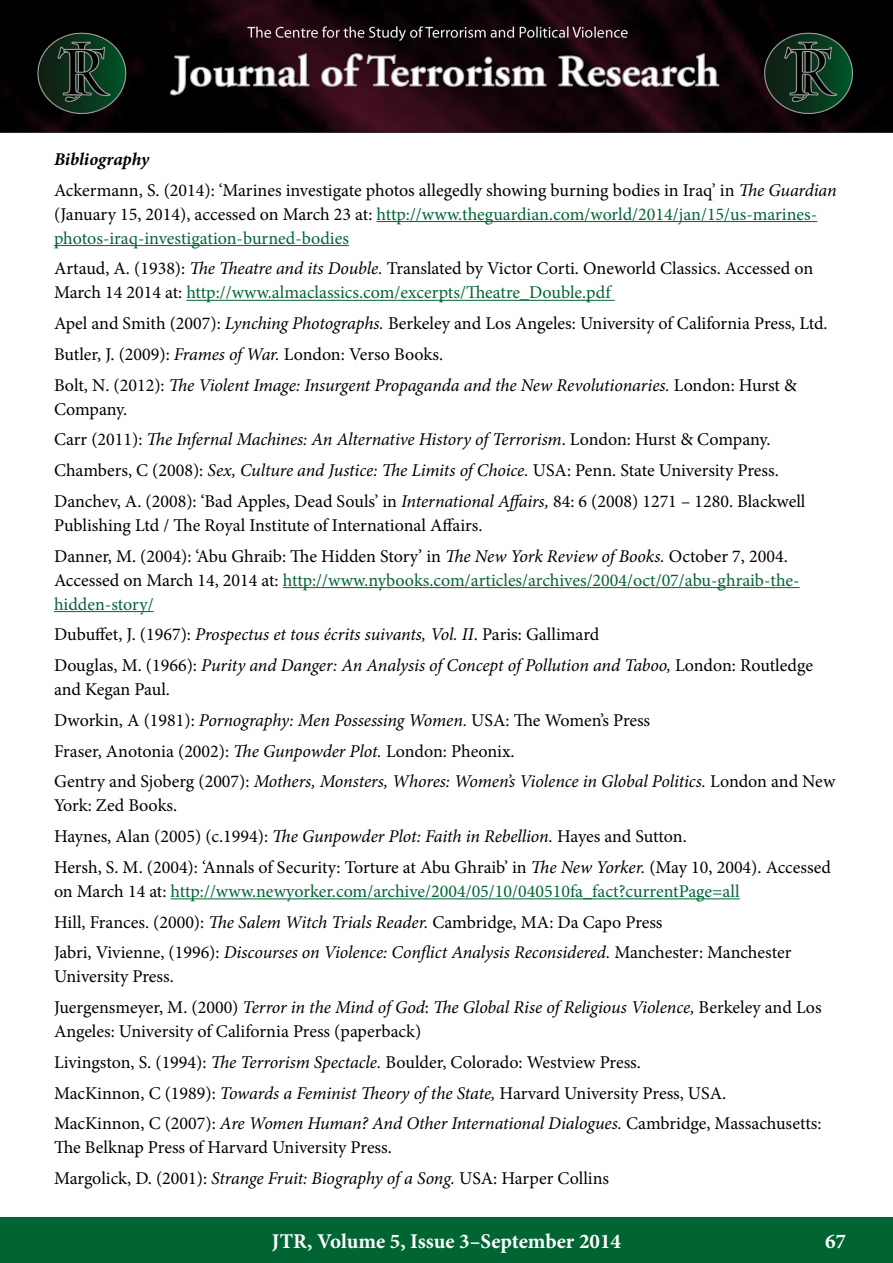
<style>
.page{position:relative;width:893px;height:1263px;background:#fff}
.page>*{position:absolute;margin:0;border:0;box-sizing:border-box;transform-origin:0 0}
.t1{font:700 21px "Minion Pro";color:#fff}
.t2{font:18px/30.8px "Minion Pro";color:#000}
.t3{font:18px/24px "Minion Pro";color:#006533}
.t4{font:italic 18px/30.8px "Minion Pro";letter-spacing:-.01em;color:#000}
.s1{font-weight:700;font-style:italic}
.s2{font-style:italic}
.s3{color:#000}
.s4{color:#006533}
.s5{font-style:normal}
</style>
<div class="page">
<div style="left:0;top:1217px;width:893px;height:46px;background:#006533"></div>
<img style="left:0;top:0;width:893px;height:133px">
<hr style="left:377px;top:221px;width:440px;height:1px;background:#006533">
<hr style="left:54px;top:245px;width:295px;height:1px;background:#006533">
<hr style="left:186px;top:300px;width:429px;height:1px;background:#006533">
<hr style="left:283px;top:587px;width:517px;height:1px;background:#006533">
<hr style="left:54px;top:611px;width:100px;height:1px;background:#006533">
<hr style="left:171px;top:898px;width:569px;height:1px;background:#006533">
<p class="t2" style="left:54px;top:144px;width:784px"><span class="s1">Bibliography<br></span>Ackermann, S. (2014): ‘Marines investigate photos allegedly showing burning bodies in Iraq’ in <span class="s2">The Guardian</span></p>
<p class="t3" style="left:54px;top:202px;width:765px"><span class="s3">(January 15, 2014), accessed on March 23 at:</span> http://www.theguardian.com/world/2014/jan/15/us-marines&shy;photos-iraq-investigation-burned-bodies</p>
<p class="t2" style="left:54px;top:257px;width:761px;line-height:24px">Artaud, A. (1938): <span class="s2">The Theatre and its Double.</span> Translated by Victor Corti. Oneworld Classics. Accessed on<br>March 14 2014 at: <span class="s4">http://www.almaclassics.com/excerpts/Theatre_Double.pdf</span></p>
<p class="t2" style="left:54px;top:308px;width:775px">Apel and Smith (2007): <span class="s2">Lynching Photographs.</span> Berkeley and Los Angeles: University of California Press, Ltd.<br>Butler, J. (2009): <span class="s2">Frames of War.</span> London: Verso Books.<br>Bolt, N. (2012): <span class="s2">The Violent Image: Insurgent Propaganda and the New Revolutionaries.</span> London: Hurst &amp;</p>
<p class="t2" style="left:54px;top:394px;width:753px">Company.<br>Carr (2011): <span class="s2">The Infernal Machines: An Alternative History of Terrorism</span>. London: Hurst &amp; Company.<br>Chambers, C (2008): <span class="s2">Sex, Culture and Justice: The Limits of Choice.</span> USA: Penn. State University Press.<br>Danchev, A. (2008): ‘Bad Apples, Dead Souls’ in <span class="s2">International Affairs,</span> 84: 6 (2008) 1271 – 1280. Blackwell</p>
<p class="t2" style="left:54px;top:510px;width:735px">Publishing Ltd / The Royal Institute of International Affairs.<br>Danner, M. (2004): ‘Abu Ghraib: The Hidden Story’ in <span class="s2">The New York Review of Books.</span> October 7, 2004.</p>
<p class="t3" style="left:54px;top:568px;width:747px"><span class="s3">Accessed on March 14, 2014 at:</span> http://www.nybooks.com/articles/archives/2004/oct/07/abu-ghraib-the&shy;hidden-story/</p>
<p class="t4" style="left:54px;top:619px;width:760px"><span class="s5">Dubuffet, J. (1967):</span> Prospectus et tous écrits suivants, Vol. II<span class="s5">. Paris: Gallimard<br>Douglas, M. (1966):</span> Purity and Danger: An Analysis of Concept of Pollution and Taboo, <span class="s5">London: Routledge</span></p>
<p class="t2" style="left:54px;top:674px;width:783px">and Kegan Paul.<br>Dworkin, A (1981): <span class="s2">Pornography: Men Possessing Women.</span> USA: The Women’s Press<br>Fraser, Anotonia (2002): <span class="s2">The Gunpowder Plot.</span> London: Pheonix.<br>Gentry and Sjoberg (2007): <span class="s2">Mothers, Monsters, Whores: Women’s Violence in Global Politics.</span> London and New</p>
<p class="t2" style="left:54px;top:790px;width:778px">York: Zed Books.<br>Haynes, Alan (2005) (c.1994): <span class="s2">The Gunpowder Plot: Faith in Rebellion.</span> Hayes and Sutton.<br>Hersh, S. M. (2004): ‘Annals of Security: Torture at Abu Ghraib’ in <span class="s2">The New Yorker.</span> (May 10, 2004). Accessed</p>
<p class="t2" style="left:54px;top:876px;width:739px">on March 14 at: <span class="s4">http://www.newyorker.com/archive/2004/05/10/040510fa_fact?currentPage=all<br></span>Hill, Frances. (2000): <span class="s2">The Salem Witch Trials Reader.</span> Cambridge, MA: Da Capo Press<br>Jabri, Vivienne, (1996): <span class="s2">Discourses on Violence: Conflict Analysis Reconsidered.</span> Manchester: Manchester</p>
<p class="t2" style="left:54px;top:961px;width:769px">University Press.<br>Juergensmeyer, M. (2000) <span class="s2">Terror in the Mind of God</span>: <span class="s2">The Global Rise of Religious Violence,</span> Berkeley and Los</p>
<p class="t2" style="left:54px;top:1016px;width:769px">Angeles: University of California Press (paperback)<br>Livingston, S. (1994): <span class="s2">The Terrorism Spectacle.</span> Boulder, Colorado: Westview Press.<br>MacKinnon, C (1989): <span class="s2">Towards a Feminist Theory of the State,</span> Harvard University Press, USA.<br>MacKinnon, C (2007): <span class="s2">Are Women Human? And Other International Dialogues.</span> Cambridge, Massachusetts:</p>
<p class="t2" style="left:54px;top:1132px;width:557px">The Belknap Press of Harvard University Press.<br>Margolick, D. (2001): <span class="s2">Strange Fruit: Biography of a Song.</span> USA: Harper Collins</p>
<p class="t1" style="left:272px;top:1226px;width:350px">JTR, Volume 5, Issue 3–September 2014</p>
<p class="t1" style="left:825px;top:1226px;width:22px">67</p>
</div>
